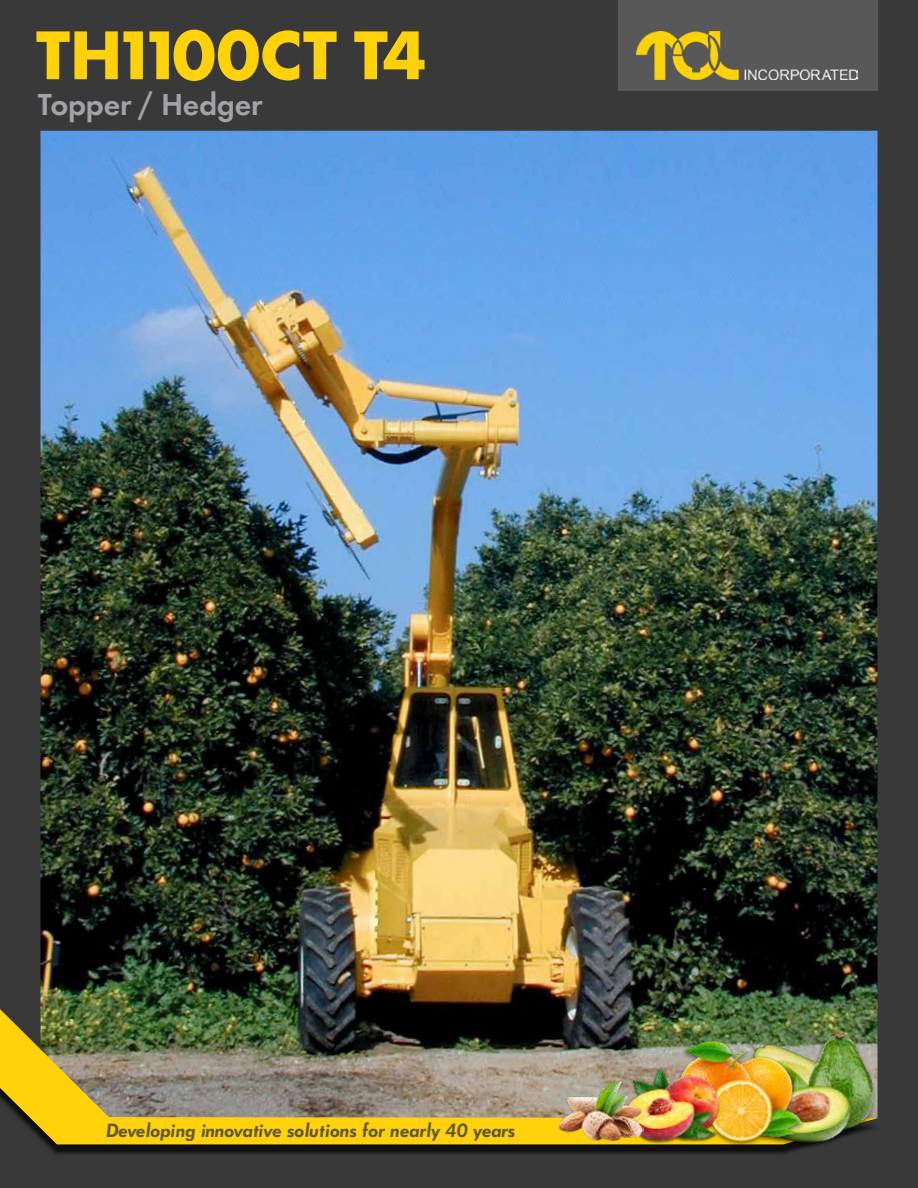
<style>
.page{position:relative;width:918px;height:1188px;background:#393939}
.page>*{position:absolute;margin:0;border:0;box-sizing:border-box;transform-origin:0 0}
.t1{font:700 71.7px "Futura T";letter-spacing:-.04em;color:#fed109}
.t2{font:600 31.5px "Futura T";letter-spacing:-.01em;color:#a1a3a6}
.t3{font:italic 600 20.1px "Futura T";letter-spacing:-.02em;color:#393939}
</style>
<div class="page">
<img style="left:40px;top:131px;width:838px;height:860px">
<div style="left:0;top:991px;width:880px;height:165px;background:#000;opacity:.75"></div>
<img style="left:0;top:1009px;width:877px;height:135px">
<div style="left:618px;top:0;width:260px;height:90px;background:#585858"></div>
<img style="left:636px;top:32px;width:222px;height:48px">
<div style="left:745px;top:1031px;width:133px;height:119px;background:#000;opacity:.5"></div>
<img style="left:749px;top:1033px;width:125px;height:111px">
<div style="left:675px;top:1039px;width:130px;height:108px;background:#000;opacity:.5"></div>
<img style="left:679px;top:1040px;width:124px;height:102px">
<div style="left:625px;top:1067px;width:95px;height:77px;background:#000;opacity:.5"></div>
<img style="left:625px;top:1066px;width:95px;height:76px">
<img style="left:558px;top:1081px;width:86px;height:61px">
<h1 class="t1" style="left:36px;top:13px;width:392px">TH1100CT T4</h1>
<h2 class="t2" style="left:38px;top:86px;width:226px">Topper / Hedger</h2>
<p class="t3" style="left:105px;top:1118px;width:412px">Developing innovative solutions for nearly 40 years</p>
</div>
